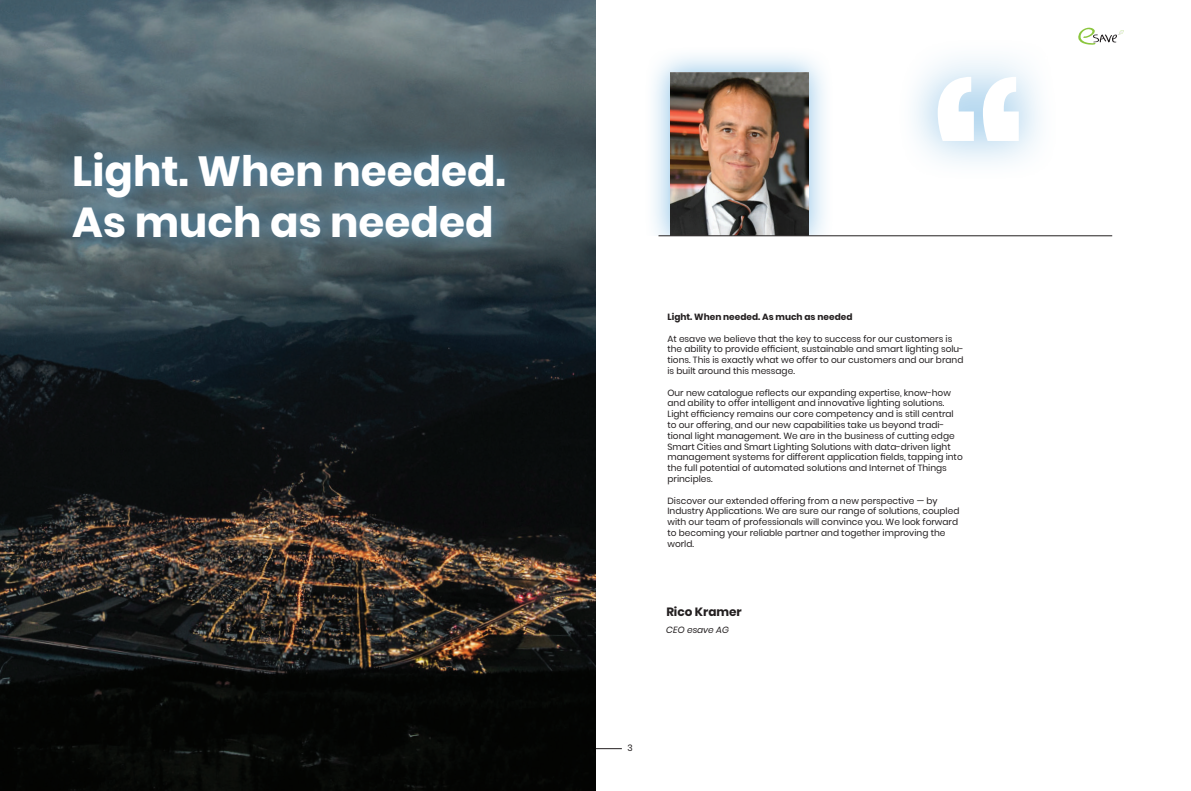
<style>
.page{position:relative;width:1191px;height:791px;background:#fff}
.page>*{position:absolute;margin:0;border:0;box-sizing:border-box;transform-origin:0 0}
.t1{font:700 237.6px "Poppins";color:#fff}
.t2{font:700 42px/50.4px "Poppins";color:#fff}
.t3{font:700 12px "Poppins";color:#231f20}
.t4{font:9px/10.8px "Poppins";color:#231f20}
.t5{font:700 9px "Poppins";color:#231f20}
.t6{font:italic 9px "Poppins";color:#231f20}
</style>
<div class="page">
<hr style="left:572px;top:748px;width:50px;height:1px;background:#231f20">
<svg style="left:1078px;top:28px;width:46px;height:17px"></svg>
<img style="left:0;top:0;width:595px;height:791px">
<div style="left:53px;top:132px;width:472px;height:126px;background:#5ba8dc;opacity:.75"></div>
<div style="left:644px;top:46px;width:190px;height:216px;background:#5ba8dc;opacity:.75"></div>
<img style="left:670px;top:73px;width:138px;height:163px">
<div style="left:628px;top:236px;width:390px;height:42px;background:#fff"></div>
<hr style="left:658px;top:236px;width:454px;height:1px;background:#231f20">
<div style="left:897px;top:37px;width:163px;height:145px;background:#5ba8dc;opacity:.75"></div>
<h2 class="t2" style="left:72px;top:146px;width:435px">Light. When needed.<br>As much as needed</h2>
<h1 class="t1" style="left:927px;top:56px;width:104px">“</h1>
<p class="t5" style="left:667px;top:312px;width:186px">Light. When needed. As much as needed</p>
<p class="t4" style="left:667px;top:333px;width:298px">At esave we believe that the key to success for our customers is the ability to provide efficient, sustainable and smart lighting solu&shy;tions. This is exactly what we offer to our customers and our brand is built around this message.</p>
<p class="t4" style="left:667px;top:387px;width:297px">Our new catalogue reflects our expanding expertise, know-how and ability to offer intelligent and innovative lighting solutions.<br>Light efficiency remains our core competency and is still central to our offering, and our new capabilities take us beyond tradi&shy;tional light management. We are in the business of cutting edge Smart Cities and Smart Lighting Solutions with data-driven light management systems for different application fields, tapping into the full potential of automated solutions and Internet of Things principles.</p>
<p class="t4" style="left:667px;top:495px;width:293px">Discover our extended offering from a new perspective — by Industry Applications. We are sure our range of solutions, coupled with our team of professionals will convince you. We look forward to becoming your reliable partner and together improving the world.</p>
<h3 class="t3" style="left:666px;top:605px;width:77px">Rico Kramer</h3>
<p class="t6" style="left:666px;top:625px;width:64px">CEO esave AG</p>
<p class="t4" style="left:627px;top:742px;width:7px">3</p>
</div>
